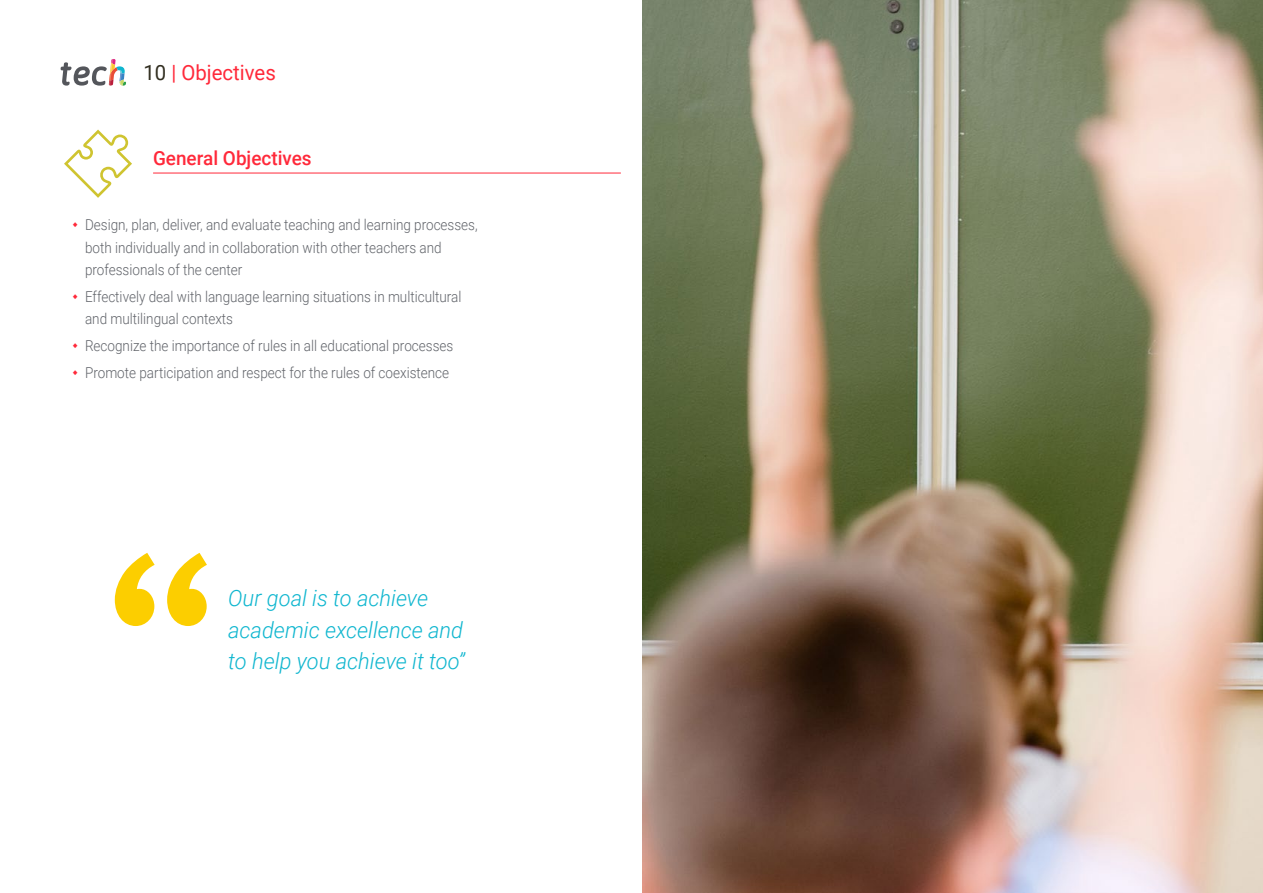
<style>
.page{position:relative;width:1263px;height:893px;background:#fff}
.page>*{position:absolute;margin:0;border:0;box-sizing:border-box;transform-origin:0 0}
.t1{font:italic 300 22.5px/31.5px "Roboto";color:#0fb6cf}
.t2{font:21px "Roboto";color:#ff293a}
.t3{font:500 19.5px "Roboto";color:#ff293a}
.t4{font:300 15px/22.5px "Roboto";color:#61646a;scale:.9 1}
.s1{color:#312e20}
</style>
<div class="page">
<hr style="left:153px;top:173px;width:468px;height:1px;background:#ff293a">
<svg style="left:64px;top:130px;width:68px;height:68px"></svg>
<img style="left:642px;top:0;width:621px;height:893px">
<svg style="left:115px;top:553px;width:92px;height:73px"></svg>
<svg style="left:61px;top:59px;width:65px;height:27px"></svg>
<h2 class="t2" style="left:144px;top:57px;width:134px"><span class="s1">10</span> | Objectives</h2>
<h3 class="t3" style="left:153px;top:144px;width:160px">General Objectives</h3>
<p class="t4" style="left:85px;top:213px;width:438px">Design, plan, deliver, and evaluate teaching and learning processes, both individually and in collaboration with other teachers and professionals of the center</p>
<p class="t4" style="left:85px;top:285px;width:420px">Effectively deal with language learning situations in multicultural and multilingual contexts</p>
<p class="t4" style="left:85px;top:332px;width:411px;line-height:26.7px">Recognize the importance of rules in all educational processes<br>Promote participation and respect for the rules of coexistence</p>
<h1 class="t1" style="left:228px;top:582px;width:238px">Our goal is to achieve academic excellence and to help you achieve it too”</h1>
</div>
